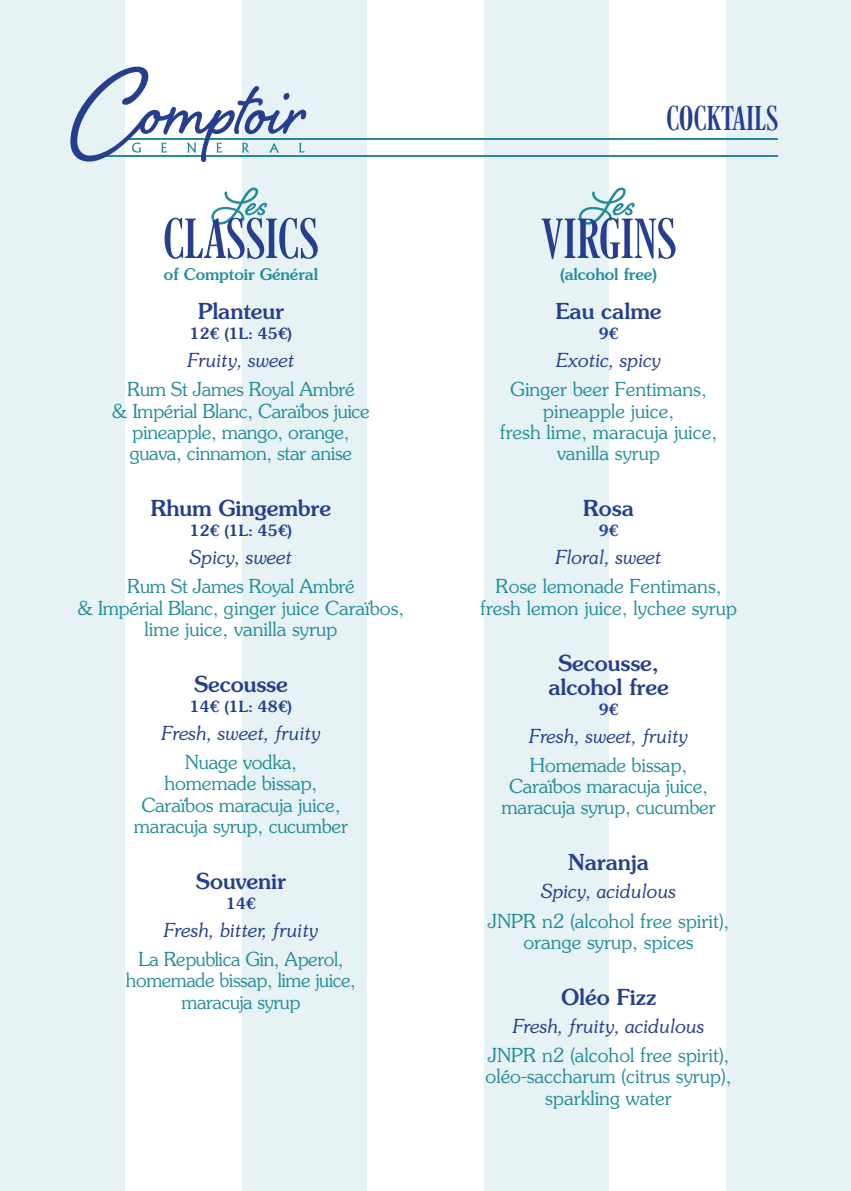
<style>
.page{position:relative;width:851px;height:1191px;background:#fff}
.page>*{position:absolute;margin:0;border:0;box-sizing:border-box;transform-origin:0 0}
.t1{font:59px "Caslon RR Bold Extra Cond";letter-spacing:.015em;color:#253f8e}
.t2{font:700 50px "Shelby";color:#228c98}
.t3{font:36px "Caslon RR Bold Extra Cond";letter-spacing:.015em;color:#253f8e}
.t4{font:500 22px/24px "Souvenir Std";color:#253f8e;text-align:center}
.t5{font:300 19.2px/21.2px "Souvenir Std";letter-spacing:-.01em;color:#228c98;text-align:center}
.t6{font:italic 300 19.2px "Souvenir Std";letter-spacing:-.02em;color:#253f8e}
.t7{font:500 16px "Souvenir Std";color:#228c98}
.t8{font:500 15.4px "Souvenir Std";color:#253f8e}
</style>
<div class="page">
<div style="left:0;top:0;width:124px;height:1191px;background:#e6f2f3"></div>
<div style="left:242px;top:0;width:124px;height:1191px;background:#e6f2f3"></div>
<div style="left:484px;top:0;width:124px;height:1191px;background:#e6f2f3"></div>
<div style="left:726px;top:0;width:124px;height:1191px;background:#e6f2f3"></div>
<hr style="left:127px;top:138px;width:650px;height:1px;background:#228c98">
<hr style="left:101px;top:155px;width:676px;height:2px;background:#228c98">
<svg style="left:70px;top:67px;width:236px;height:95px"></svg>
<h2 class="t2" style="left:215px;top:168px;width:54px">Les</h2>
<h1 class="t1" style="left:164px;top:203px;width:156px">CLASSICS</h1>
<p class="t7" style="left:164px;top:268px;width:155px">of Comptoir Général</p>
<p class="t4" style="left:198px;top:301px;width:87px">Planteur</p>
<p class="t8" style="left:190px;top:327px;width:104px">12€ (1L: 45€)</p>
<p class="t6" style="left:187px;top:353px;width:109px">Fruity, sweet</p>
<p class="t5" style="left:112px;top:380px;width:259px">Rum St James Royal Ambré<br>&amp; Impérial Blanc, Caraïbos juice pineapple, mango, orange, guava, cinnamon, star anise</p>
<p class="t4" style="left:151px;top:498px;width:181px">Rhum Gingembre</p>
<p class="t8" style="left:190px;top:524px;width:104px">12€ (1L: 45€)</p>
<p class="t6" style="left:190px;top:549px;width:104px">Spicy, sweet</p>
<p class="t5" style="left:78px;top:577px;width:328px">Rum St James Royal Ambré<br>&amp; Impérial Blanc, ginger juice Caraïbos, lime juice, vanilla syrup</p>
<p class="t4" style="left:194px;top:674px;width:95px">Secousse</p>
<p class="t8" style="left:190px;top:700px;width:104px">14€ (1L: 48€)</p>
<p class="t6" style="left:161px;top:725px;width:161px">Fresh, sweet, fruity</p>
<p class="t5" style="left:134px;top:753px;width:215px">Nuage vodka,<br>homemade bissap,<br>Caraïbos maracuja juice, maracuja syrup, cucumber</p>
<p class="t4" style="left:196px;top:870px;width:91px">Souvenir</p>
<p class="t8" style="left:226px;top:897px;width:31px">14€</p>
<p class="t6" style="left:163px;top:922px;width:157px">Fresh, bitter, fruity</p>
<p class="t5" style="left:126px;top:950px;width:231px">La Republica Gin, Aperol, homemade bissap, lime juice, maracuja syrup</p>
<h3 class="t3" style="left:666px;top:96px;width:112px">COCKTAILS</h3>
<h2 class="t2" style="left:582px;top:168px;width:54px">Les</h2>
<h1 class="t1" style="left:541px;top:203px;width:136px">VIRGINS</h1>
<p class="t7" style="left:560px;top:268px;width:98px">(alcohol free)</p>
<p class="t4" style="left:555px;top:301px;width:107px">Eau calme</p>
<p class="t8" style="left:598px;top:327px;width:21px">9€</p>
<p class="t6" style="left:555px;top:353px;width:107px">Exotic, spicy</p>
<p class="t5" style="left:500px;top:380px;width:219px">Ginger beer Fentimans, pineapple juice,<br>fresh lime, maracuja juice, vanilla syrup</p>
<p class="t4" style="left:583px;top:498px;width:52px">Rosa</p>
<p class="t8" style="left:598px;top:524px;width:21px">9€</p>
<p class="t6" style="left:555px;top:549px;width:108px">Floral, sweet</p>
<p class="t5" style="left:480px;top:577px;width:258px">Rose lemonade Fentimans, fresh lemon juice, lychee syrup</p>
<p class="t4" style="left:548px;top:652px;width:122px">Secousse, alcohol free</p>
<p class="t8" style="left:598px;top:703px;width:21px">9€</p>
<p class="t6" style="left:529px;top:728px;width:161px">Fresh, sweet, fruity</p>
<p class="t5" style="left:501px;top:756px;width:215px">Homemade bissap,<br>Caraïbos maracuja juice, maracuja syrup, cucumber</p>
<p class="t4" style="left:568px;top:852px;width:82px">Naranja</p>
<p class="t6" style="left:540px;top:884px;width:137px">Spicy, acidulous</p>
<p class="t5" style="left:487px;top:911px;width:243px">JNPR n2 (alcohol free spirit), orange syrup, spices</p>
<p class="t4" style="left:561px;top:986px;width:97px">Oléo Fizz</p>
<p class="t6" style="left:512px;top:1018px;width:194px">Fresh, fruity, acidulous</p>
<p class="t5" style="left:485px;top:1046px;width:247px">JNPR n2 (alcohol free spirit), oléo-saccharum (citrus syrup), sparkling water</p>
</div>
